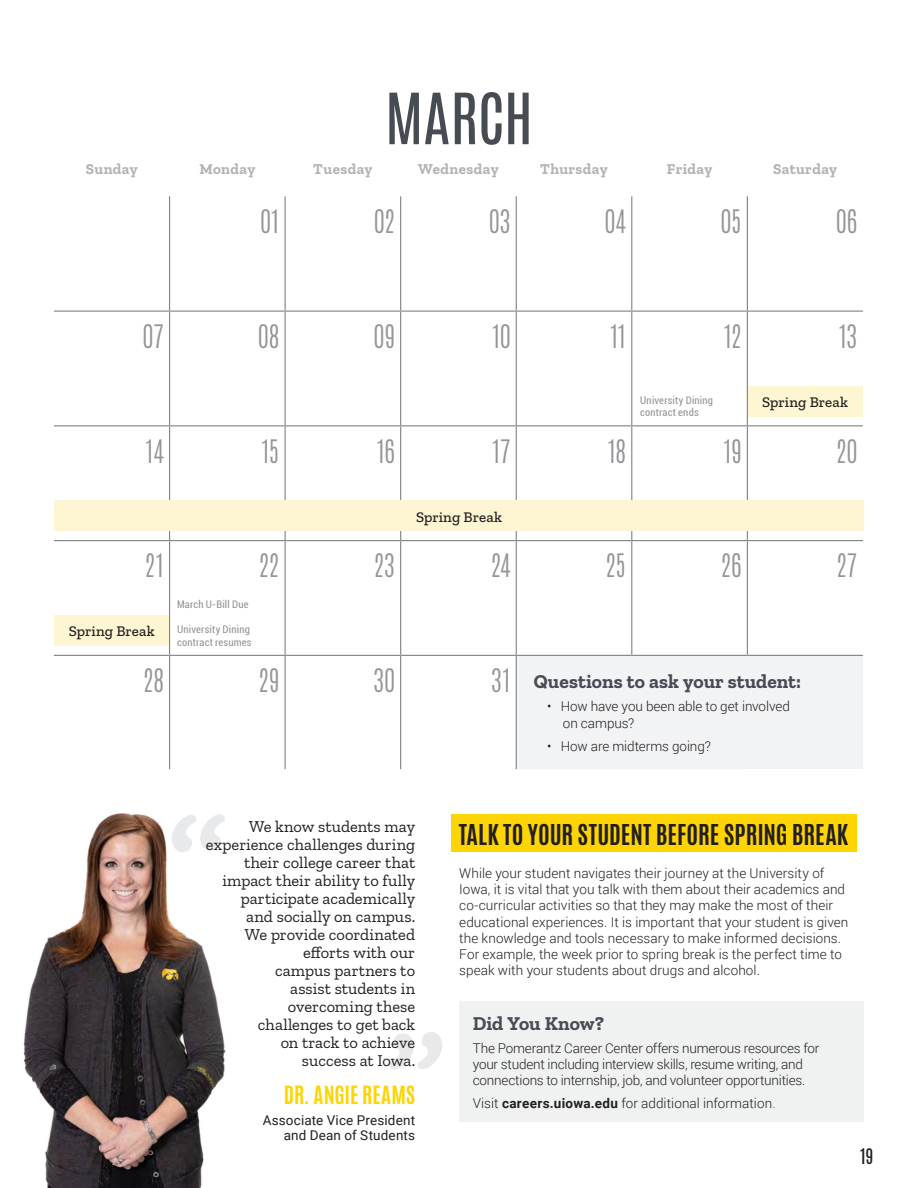
<style>
.page{position:relative;width:918px;height:1188px;background:#fff}
.page>*{position:absolute;margin:0;border:0;box-sizing:border-box;transform-origin:0 0}
.t1{font:60px "Antonio";letter-spacing:-.005em;color:#464b54}
.t2{font:300 27px "Antonio";letter-spacing:.02em;color:#939598}
.body{font:700 24px "Antonio";color:#231f20}
.t3{font:700 21px "Antonio";letter-spacing:-.005em;color:#fed503}
.body-2{font:700 19.5px "Zilla Slab";letter-spacing:.005em;color:#464b54}
.t4{font:18px "Antonio";color:#231f20}
.t5{font:16.5px/18px "Zilla Slab";color:#231f20;text-align:right}
.t6{font:700 15px "Zilla Slab";letter-spacing:.03em;color:#b1b4b5}
.t7{font:500 15px "Zilla Slab";color:#231f20}
.body-3{font:300 13.5px/16.2px "Roboto";color:#231f20}
.t8{font:13.5px/15px "Roboto";letter-spacing:.01em;color:#231f20;text-align:right}
.t9{font:condensed 10.5px "Roboto";letter-spacing:.02em;color:#939598}
.s1{font-weight:700}
.s2{font-weight:400;font-stretch:condensed;color:#939598}
</style>
<div class="page">
<div style="left:451px;top:814px;width:405px;height:38px;background:#fed503"></div>
<div style="left:747px;top:386px;width:116px;height:30px;background:#fef5d3"></div>
<div style="left:54px;top:615px;width:116px;height:31px;background:#fef5d3"></div>
<div style="left:517px;top:656px;width:230px;height:113px;background:#f2f3f4"></div>
<div style="left:747px;top:655px;width:116px;height:114px;background:#f2f3f4"></div>
<hr style="left:169px;top:196px;width:1px;height:115px;background:#808285">
<hr style="left:285px;top:196px;width:1px;height:115px;background:#808285">
<hr style="left:400px;top:196px;width:1px;height:115px;background:#808285">
<hr style="left:516px;top:196px;width:1px;height:115px;background:#808285">
<hr style="left:631px;top:196px;width:1px;height:115px;background:#808285">
<hr style="left:747px;top:196px;width:1px;height:115px;background:#808285">
<hr style="left:54px;top:311px;width:116px;height:1px;background:#808285">
<hr style="left:170px;top:311px;width:115px;height:1px;background:#808285">
<hr style="left:169px;top:312px;width:1px;height:113px;background:#808285">
<hr style="left:285px;top:311px;width:116px;height:1px;background:#808285">
<hr style="left:285px;top:312px;width:1px;height:113px;background:#808285">
<hr style="left:401px;top:311px;width:115px;height:1px;background:#808285">
<hr style="left:400px;top:312px;width:1px;height:113px;background:#808285">
<hr style="left:516px;top:311px;width:116px;height:1px;background:#808285">
<hr style="left:516px;top:312px;width:1px;height:113px;background:#808285">
<hr style="left:632px;top:311px;width:115px;height:1px;background:#808285">
<hr style="left:631px;top:312px;width:1px;height:113px;background:#808285">
<hr style="left:747px;top:311px;width:116px;height:1px;background:#808285">
<hr style="left:747px;top:312px;width:1px;height:113px;background:#808285">
<hr style="left:54px;top:425px;width:116px;height:1px;background:#808285">
<hr style="left:170px;top:425px;width:115px;height:1px;background:#808285">
<hr style="left:169px;top:426px;width:1px;height:114px;background:#808285">
<hr style="left:285px;top:425px;width:116px;height:1px;background:#808285">
<hr style="left:285px;top:426px;width:1px;height:114px;background:#808285">
<hr style="left:401px;top:425px;width:115px;height:1px;background:#808285">
<hr style="left:400px;top:426px;width:1px;height:114px;background:#808285">
<hr style="left:516px;top:425px;width:116px;height:1px;background:#808285">
<hr style="left:516px;top:426px;width:1px;height:114px;background:#808285">
<hr style="left:632px;top:425px;width:115px;height:1px;background:#808285">
<hr style="left:631px;top:426px;width:1px;height:114px;background:#808285">
<hr style="left:747px;top:425px;width:116px;height:1px;background:#808285">
<hr style="left:747px;top:426px;width:1px;height:114px;background:#808285">
<hr style="left:54px;top:540px;width:116px;height:1px;background:#808285">
<hr style="left:170px;top:540px;width:115px;height:1px;background:#808285">
<hr style="left:169px;top:541px;width:1px;height:114px;background:#808285">
<hr style="left:285px;top:540px;width:116px;height:1px;background:#808285">
<hr style="left:285px;top:541px;width:1px;height:114px;background:#808285">
<hr style="left:401px;top:540px;width:115px;height:1px;background:#808285">
<hr style="left:400px;top:541px;width:1px;height:114px;background:#808285">
<hr style="left:516px;top:540px;width:116px;height:1px;background:#808285">
<hr style="left:516px;top:541px;width:1px;height:114px;background:#808285">
<hr style="left:632px;top:540px;width:115px;height:1px;background:#808285">
<hr style="left:631px;top:541px;width:1px;height:114px;background:#808285">
<hr style="left:747px;top:540px;width:116px;height:1px;background:#808285">
<hr style="left:747px;top:541px;width:1px;height:114px;background:#808285">
<hr style="left:54px;top:655px;width:116px;height:1px;background:#808285">
<hr style="left:170px;top:655px;width:115px;height:1px;background:#808285">
<hr style="left:285px;top:655px;width:116px;height:1px;background:#808285">
<hr style="left:169px;top:656px;width:1px;height:113px;background:#808285">
<hr style="left:285px;top:656px;width:1px;height:113px;background:#808285">
<hr style="left:401px;top:655px;width:115px;height:1px;background:#808285">
<hr style="left:516px;top:655px;width:116px;height:1px;background:#808285">
<hr style="left:632px;top:655px;width:115px;height:1px;background:#808285">
<hr style="left:747px;top:655px;width:116px;height:1px;background:#808285">
<hr style="left:400px;top:656px;width:1px;height:113px;background:#808285">
<hr style="left:516px;top:656px;width:1px;height:113px;background:#808285">
<img style="left:23px;top:813px;width:203px;height:375px">
<div style="left:54px;top:501px;width:810px;height:30px;background:#fef5d3"></div>
<svg style="left:172px;top:814px;width:53px;height:38px"></svg>
<svg style="left:389px;top:1032px;width:53px;height:38px"></svg>
<div style="left:459px;top:1001px;width:405px;height:121px;background:#f0f2f2"></div>
<p class="t1" style="left:385px;top:74px;width:149px">MARCH</p>
<p class="t6" style="left:86px;top:160px;width:53px">Sunday</p>
<p class="t6" style="left:199px;top:160px;width:57px">Monday</p>
<p class="t6" style="left:313px;top:160px;width:61px">Tuesday</p>
<p class="t6" style="left:418px;top:160px;width:82px">Wednesday</p>
<p class="t6" style="left:540px;top:160px;width:69px">Thursday</p>
<p class="t6" style="left:667px;top:160px;width:47px">Friday</p>
<p class="t6" style="left:773px;top:160px;width:66px">Saturday</p>
<p class="t2" style="left:261px;top:202px;width:20px">01</p>
<p class="t2" style="left:374px;top:202px;width:22px">02</p>
<p class="t2" style="left:489px;top:202px;width:22px">03</p>
<p class="t2" style="left:605px;top:202px;width:22px">04</p>
<p class="t2" style="left:721px;top:202px;width:22px">05</p>
<p class="t2" style="left:836px;top:202px;width:22px">06</p>
<p class="t2" style="left:143px;top:317px;width:22px">07</p>
<p class="t2" style="left:259px;top:317px;width:22px">08</p>
<p class="t2" style="left:374px;top:317px;width:22px">09</p>
<p class="t2" style="left:493px;top:317px;width:19px">10</p>
<p class="t2" style="left:610px;top:317px;width:17px">11</p>
<p class="t2" style="left:724px;top:317px;width:19px">12</p>
<p class="t2" style="left:839px;top:317px;width:19px">13</p>
<p class="t9" style="left:640px;top:393px;width:74px">University Dining</p>
<p class="t9" style="left:640px;top:405px;width:60px">contract ends</p>
<p class="t7" style="left:762px;top:394px;width:87px">Spring Break</p>
<p class="t2" style="left:146px;top:432px;width:19px">14</p>
<p class="t2" style="left:262px;top:432px;width:19px">15</p>
<p class="t2" style="left:377px;top:432px;width:19px">16</p>
<p class="t2" style="left:493px;top:432px;width:19px">17</p>
<p class="t2" style="left:608px;top:432px;width:19px">18</p>
<p class="t2" style="left:724px;top:432px;width:19px">19</p>
<p class="t2" style="left:836px;top:432px;width:22px">20</p>
<p class="t7" style="left:416px;top:508px;width:87px">Spring Break</p>
<p class="t2" style="left:145px;top:547px;width:20px">21</p>
<p class="t2" style="left:259px;top:547px;width:22px">22</p>
<p class="t2" style="left:374px;top:547px;width:22px">23</p>
<p class="t2" style="left:491px;top:547px;width:21px">24</p>
<p class="t2" style="left:606px;top:547px;width:21px">25</p>
<p class="t2" style="left:721px;top:547px;width:22px">26</p>
<p class="t2" style="left:837px;top:547px;width:22px">27</p>
<p class="t7" style="left:69px;top:623px;width:87px">Spring Break</p>
<p class="t9" style="left:177px;top:597px;width:73px">March U-Bill Due</p>
<p class="t9" style="left:177px;top:622px;width:74px">University Dining</p>
<p class="t9" style="left:177px;top:635px;width:76px">contract resumes</p>
<p class="t2" style="left:143px;top:661px;width:22px">28</p>
<p class="t2" style="left:259px;top:661px;width:22px">29</p>
<p class="t2" style="left:374px;top:661px;width:22px">30</p>
<p class="t2" style="left:492px;top:661px;width:20px">31</p>
<p class="body-2" style="left:534px;top:671px;width:269px">Questions to ask your student:</p>
<p class="body-3" style="left:547px;top:698px;width:244px">• How have you been able to get involved</p>
<p class="body-3" style="left:563px;top:714px;width:73px">on campus?</p>
<p class="body-3" style="left:547px;top:737px;width:165px">• How are midterms going?</p>
<p class="t5" style="left:206px;top:817px;width:211px">We know students may experience challenges during their college career that impact their ability to fully participate academically<br>and socially on campus.<br>We provide coordinated efforts with our<br>campus partners to<br>assist students in overcoming these<br>challenges to get back<br>on track to achieve<br>success at Iowa.</p>
<p class="t3" style="left:284px;top:1080px;width:133px">DR. ANGIE REAMS</p>
<p class="t8" style="left:263px;top:1113px;width:154px">Associate Vice President and Dean of Students</p>
<p class="body" style="left:459px;top:816px;width:391px">TALK TO YOUR STUDENT BEFORE SPRING BREAK</p>
<p class="body-3" style="left:459px;top:865px;width:391px">While your student navigates their journey at the University of Iowa, it is vital that you talk with them about their academics and co-curricular activities so that they may make the most of their educational experiences. It is important that your student is given the knowledge and tools necessary to make informed decisions.<br>For example, the week prior to spring break is the perfect time to speak with your students about drugs and alcohol.</p>
<p class="body-2" style="left:473px;top:1012px;width:133px">Did You Know?</p>
<p class="body-3" style="left:473px;top:1040px;width:348px">The Pomerantz Career Center offers numerous resources for your student including interview skills, resume writing, and connections to internship, job, and volunteer opportunities.</p>
<p class="body-3" style="left:473px;top:1095px;width:304px">Visit <span class="s1">careers.uiowa.edu</span> for additional information<span class="s2">.</span></p>
<h3 class="t4" style="left:860px;top:1143px;width:15px">19</h3>
</div>
